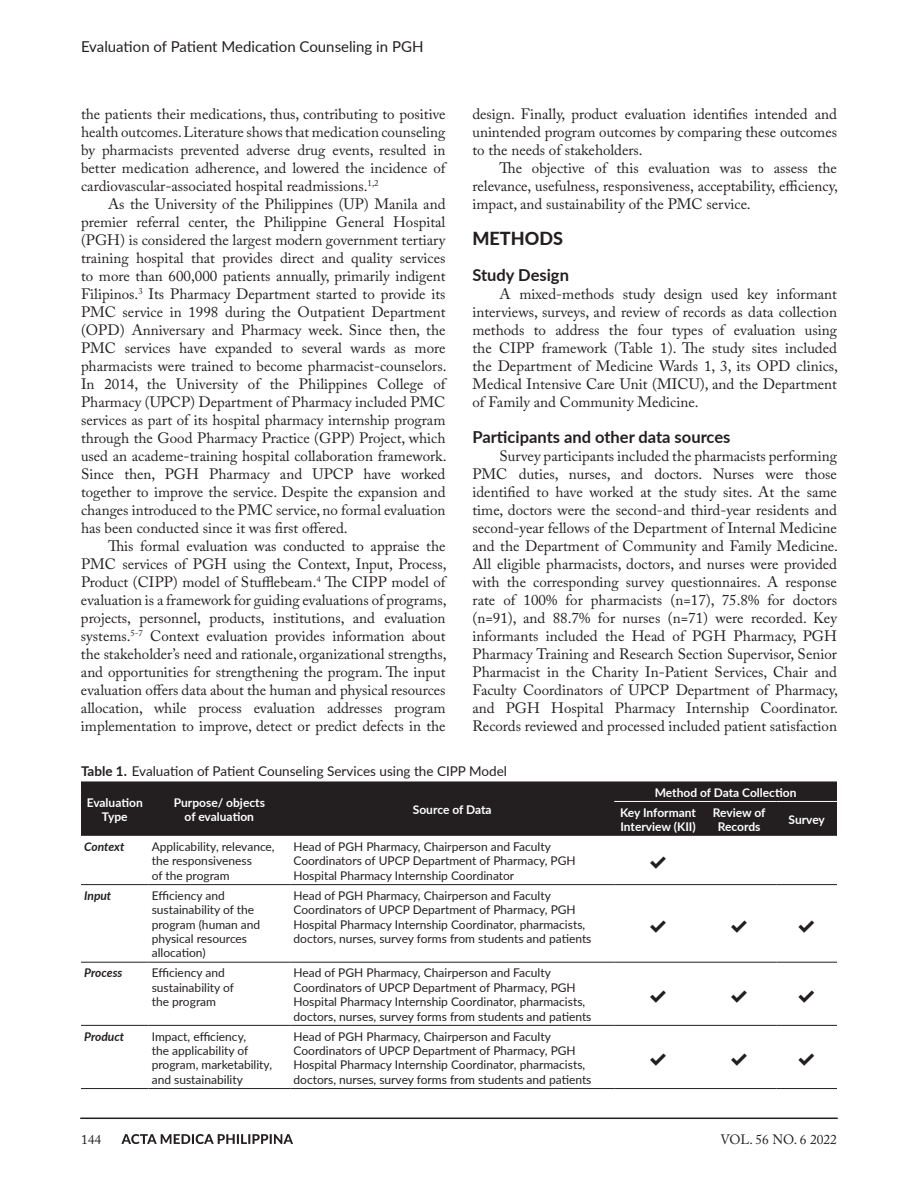
<style>
.page{position:relative;width:918px;height:1188px;background:#fff}
.page>*{position:absolute;margin:0;border:0;box-sizing:border-box;transform-origin:0 0}
.t1{font:900 18px "Lato";color:#231f20}
.t2{font:700 16.5px "Lato";color:#231f20}
.t3{font:15px/18px "Adobe Caslon Pro";color:#231f20;text-align:justify}
.t4{font:15px "Lato";color:#231f20}
.t5{font:13.5px "Lato";color:#231f20}
.t6{font:13.5px "Adobe Caslon Pro";color:#231f20}
.t7{font:12px/14.4px "Lato";color:#231f20}
.t8{font:700 12px/14.4px "Lato";color:#fff;text-align:center}
.t9{font:italic 700 12px "Lato";color:#231f20}
.s1{font-weight:700}
</style>
<div class="page">
<div style="left:81px;top:781px;width:756px;height:55px;background:#231f20"></div>
<hr style="left:81px;top:884px;width:67px;height:1px;background:#231f20">
<hr style="left:148px;top:884px;width:142px;height:1px;background:#231f20">
<hr style="left:290px;top:884px;width:324px;height:1px;background:#231f20">
<hr style="left:614px;top:884px;width:88px;height:1px;background:#231f20">
<hr style="left:702px;top:884px;width:74px;height:1px;background:#231f20">
<hr style="left:776px;top:884px;width:61px;height:1px;background:#231f20">
<hr style="left:81px;top:962px;width:67px;height:1px;background:#231f20">
<hr style="left:148px;top:962px;width:142px;height:1px;background:#231f20">
<hr style="left:290px;top:962px;width:324px;height:1px;background:#231f20">
<hr style="left:614px;top:962px;width:88px;height:1px;background:#231f20">
<hr style="left:702px;top:962px;width:74px;height:1px;background:#231f20">
<hr style="left:776px;top:962px;width:61px;height:1px;background:#231f20">
<hr style="left:81px;top:1025px;width:67px;height:1px;background:#231f20">
<hr style="left:148px;top:1025px;width:142px;height:1px;background:#231f20">
<hr style="left:290px;top:1025px;width:324px;height:1px;background:#231f20">
<hr style="left:614px;top:1025px;width:88px;height:1px;background:#231f20">
<hr style="left:702px;top:1025px;width:74px;height:1px;background:#231f20">
<hr style="left:776px;top:1025px;width:61px;height:1px;background:#231f20">
<hr style="left:81px;top:1088px;width:67px;height:1px;background:#231f20">
<hr style="left:148px;top:1088px;width:142px;height:1px;background:#231f20">
<hr style="left:290px;top:1088px;width:324px;height:1px;background:#231f20">
<hr style="left:614px;top:1088px;width:88px;height:1px;background:#231f20">
<hr style="left:702px;top:1088px;width:74px;height:1px;background:#231f20">
<hr style="left:776px;top:1088px;width:61px;height:1px;background:#231f20">
<hr style="left:614px;top:801px;width:88px;height:1px;background:#fff">
<hr style="left:702px;top:801px;width:74px;height:1px;background:#fff">
<hr style="left:776px;top:801px;width:61px;height:1px;background:#fff">
<hr style="left:80px;top:1118px;width:758px;height:1px;background:#231f20">
<svg style="left:121px;top:1134px;width:172px;height:10px"></svg>
<p class="t4" style="left:81px;top:35px;width:344px">Evaluation of Patient Medication Counseling in PGH</p>
<p class="t3" style="left:81px;top:105px;width:366px">the patients their medications, thus, contributing to positive health outcomes. Literature shows that medication counseling by pharmacists prevented adverse drug events, resulted in better medication adherence, and lowered the incidence of cardiovascular-associated hospital readmissions.<sup>1,2</sup></p>
<p class="t3" style="left:81px;top:195px;width:367px;text-indent:27px">As the University of the Philippines (UP) Manila and premier referral center, the Philippine General Hospital (PGH) is considered the largest modern government tertiary training hospital that provides direct and quality services to more than 600,000 patients annually, primarily indigent Filipinos.<sup>3</sup> Its Pharmacy Department started to provide its PMC service in 1998 during the Outpatient Department (OPD) Anniversary and Pharmacy week. Since then, the PMC services have expanded to several wards as more pharmacists were trained to become pharmacist-counselors.<br>In 2014, the University of the Philippines College of Pharmacy (UPCP) Department of Pharmacy included PMC services as part of its hospital pharmacy internship program through the Good Pharmacy Practice (GPP) Project, which used an academe-training hospital collaboration framework.<br>Since then, PGH Pharmacy and UPCP have worked together to improve the service. Despite the expansion and changes introduced to the PMC service, no formal evaluation has been conducted since it was first offered.</p>
<p class="t3" style="left:81px;top:537px;width:367px;text-indent:27px">This formal evaluation was conducted to appraise the PMC services of PGH using the Context, Input, Process, Product (CIPP) model of Stufflebeam.<sup>4</sup> The CIPP model of evaluation is a framework for guiding evaluations of programs, projects, personnel, products, institutions, and evaluation systems.<sup>5-7</sup> Context evaluation provides information about the stakeholder’s need and rationale, organizational strengths, and opportunities for strengthening the program. The input evaluation offers data about the human and physical resources allocation, while process evaluation addresses program implementation to improve, detect or predict defects in the</p>
<p class="t3" style="left:472px;top:105px;width:366px">design. Finally, product evaluation identifies intended and unintended program outcomes by comparing these outcomes to the needs of stakeholders.</p>
<p class="t3" style="left:472px;top:159px;width:367px;text-indent:27px">The objective of this evaluation was to assess the relevance, usefulness, responsiveness, acceptability, efficiency, impact, and sustainability of the PMC service.</p>
<p class="t1" style="left:472px;top:225px;width:92px">METHODS</p>
<p class="t2" style="left:472px;top:263px;width:98px">Study Design</p>
<p class="t3" style="left:472px;top:285px;width:367px;text-indent:27px">A mixed-methods study design used key informant interviews, surveys, and review of records as data collection methods to address the four types of evaluation using the CIPP framework (Table 1). The study sites included the Department of Medicine Wards 1, 3, its OPD clinics, Medical Intensive Care Unit (MICU), and the Department of Family and Community Medicine.</p>
<p class="t2" style="left:472px;top:425px;width:259px">Participants and other data sources</p>
<p class="t3" style="left:472px;top:447px;width:367px;text-indent:27px">Survey participants included the pharmacists performing PMC duties, nurses, and doctors. Nurses were those identified to have worked at the study sites. At the same time, doctors were the second-and third-year residents and second-year fellows of the Department of Internal Medicine and the Department of Community and Family Medicine.<br>All eligible pharmacists, doctors, and nurses were provided with the corresponding survey questionnaires. A response rate of 100% for pharmacists (n=17), 75.8% for doctors (n=91), and 88.7% for nurses (n=71) were recorded. Key informants included the Head of PGH Pharmacy, PGH Pharmacy Training and Research Section Supervisor, Senior Pharmacist in the Charity In-Patient Services, Chair and Faculty Coordinators of UPCP Department of Pharmacy, and PGH Hospital Pharmacy Internship Coordinator.<br>Records reviewed and processed included patient satisfaction</p>
<p class="t5" style="left:81px;top:762px;width:428px"><span class="s1">Table 1.</span> Evaluation of Patient Counseling Services using the CIPP Model</p>
<p class="t8" style="left:87px;top:795px;width:58px">Evaluation<br>Type</p>
<p class="t8" style="left:174px;top:795px;width:93px">Purpose/ objects of evaluation</p>
<p class="t8" style="left:413px;top:802px;width:80px">Source of Data</p>
<p class="t8" style="left:620px;top:782px;width:178px;line-height:20px;text-align:left;text-indent:35px">Method of Data Collection<br>Key Informant</p>
<p class="t8" style="left:620px;top:819px;width:77px">Interview (KII)</p>
<p class="t8" style="left:713px;top:805px;width:54px">Review of<br>Records</p>
<p class="t8" style="left:789px;top:812px;width:38px">Survey</p>
<p class="t9" style="left:84px;top:838px;width:42px">Context</p>
<p class="t7" style="left:152px;top:839px;width:124px">Applicability, relevance, the responsiveness<br>of the program</p>
<p class="t7" style="left:293px;top:839px;width:284px">Head of PGH Pharmacy, Chairperson and Faculty<br>Coordinators of UPCP Department of Pharmacy, PGH<br>Hospital Pharmacy Internship Coordinator</p>
<p class="t9" style="left:84px;top:887px;width:29px">Input</p>
<p class="t7" style="left:152px;top:888px;width:110px">Efficiency and sustainability of the program (human and physical resources allocation)</p>
<p class="t7" style="left:293px;top:888px;width:300px">Head of PGH Pharmacy, Chairperson and Faculty Coordinators of UPCP Department of Pharmacy, PGH Hospital Pharmacy Internship Coordinator, pharmacists, doctors, nurses, survey forms from students and patients</p>
<p class="t9" style="left:84px;top:964px;width:40px">Process</p>
<p class="t7" style="left:152px;top:965px;width:84px">Efficiency and sustainability of the program</p>
<p class="t7" style="left:293px;top:965px;width:300px">Head of PGH Pharmacy, Chairperson and Faculty Coordinators of UPCP Department of Pharmacy, PGH Hospital Pharmacy Internship Coordinator, pharmacists, doctors, nurses, survey forms from students and patients</p>
<p class="t9" style="left:84px;top:1027px;width:42px">Product</p>
<p class="t7" style="left:152px;top:1029px;width:122px">Impact, efficiency,<br>the applicability of program, marketability, and sustainability</p>
<p class="t7" style="left:293px;top:1029px;width:300px">Head of PGH Pharmacy, Chairperson and Faculty Coordinators of UPCP Department of Pharmacy, PGH Hospital Pharmacy Internship Coordinator, pharmacists, doctors, nurses, survey forms from students and patients</p>
<p class="t6" style="left:81px;top:1131px;width:22px">144</p>
<p class="t6" style="left:720px;top:1131px;width:118px">VOL. 56 NO. 6 2022</p>
</div>
